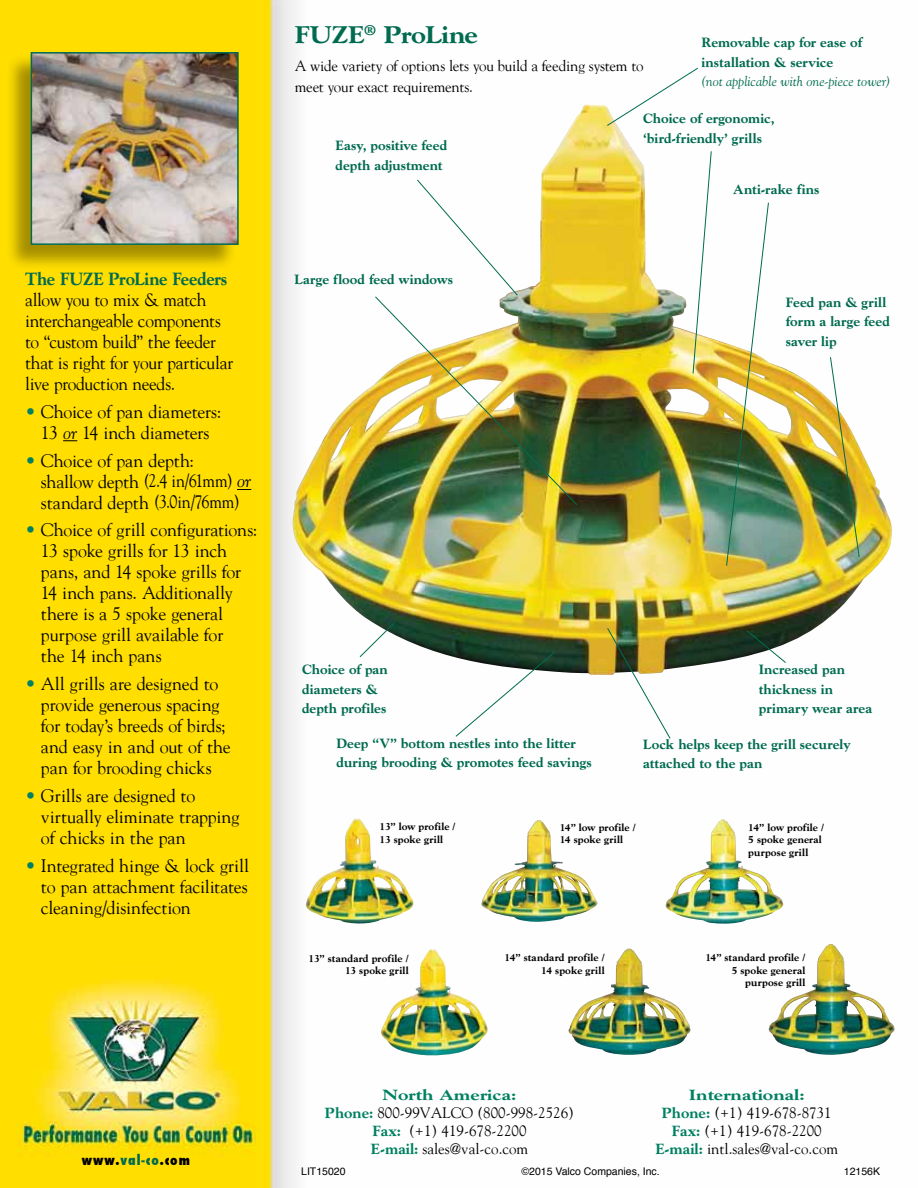
<style>
.page{position:relative;width:918px;height:1188px;background:#fff}
.page>*{position:absolute;margin:0;border:0;box-sizing:border-box;transform-origin:0 0}
.t1{font:800 24.45px "Goudy";letter-spacing:-.02em;color:#006b50;scale:1.1 1}
.t2{font:18px/21px "Goudy";letter-spacing:-.01em;color:#000}
.t3{font:800 18px "Goudy";letter-spacing:-.01em;color:#006b50;scale:.93 1}
.t4{font:15px/18px "Goudy";color:#000;text-align:center}
.t5{font:800 13.65px/19.5px "Goudy";color:#006b50}
.t6{font:italic 13.65px "Goudy";letter-spacing:.005em;color:#006b50}
.t7{font:800 condensed 13.5px "Futura";letter-spacing:.07em;color:#000}
.t8{font:10.5px "Helvetica";color:#000}
.t9{font:800 10.35px/12.1px "Goudy";letter-spacing:.01em;color:#000}
.s1{color:#008061}
.s2{font-style:italic}
.s3{color:#006b50}
.s4{font-weight:800;color:#008061}
</style>
<div class="page">
<img style="left:0;top:0;width:784px;height:1188px">
<img style="left:290px;top:105px;width:602px;height:570px">
<svg style="left:63px;top:440px;width:14px;height:1px"></svg>
<svg style="left:237px;top:489px;width:14px;height:1px"></svg>
<div style="left:5px;top:54px;width:232px;height:216px;background:#000;opacity:.36"></div>
<img style="left:34px;top:55px;width:202px;height:187px">
<div style="left:31px;top:52px;width:208px;height:193px;border:2px solid #006b50"></div>
<svg style="left:359px;top:622px;width:36px;height:36px"></svg>
<svg style="left:455px;top:651px;width:101px;height:87px"></svg>
<img style="left:374px;top:179px;width:204px;height:327px">
<svg style="left:606px;top:67px;width:93px;height:60px"></svg>
<svg style="left:692px;top:150px;width:20px;height:225px"></svg>
<img style="left:829px;top:356px;width:31px;height:202px">
<img style="left:726px;top:202px;width:44px;height:365px">
<svg style="left:746px;top:629px;width:41px;height:35px"></svg>
<img style="left:606px;top:627px;width:65px;height:113px">
<img style="left:306px;top:819px;width:108px;height:105px">
<img style="left:481px;top:820px;width:116px;height:102px">
<img style="left:665px;top:819px;width:118px;height:105px">
<img style="left:381px;top:949px;width:107px;height:108px">
<img style="left:568px;top:949px;width:123px;height:106px">
<img style="left:769px;top:944px;width:126px;height:111px">
<p class="t3" style="left:25px;top:268px;width:219px">The FUZE ProLine Feeders</p>
<p class="t2" style="left:25px;top:289px;width:210px">allow you to mix &amp; match interchangeable components to “custom build” the feeder that is right for your particular live production needs.</p>
<p class="t2" style="left:25px;top:401px;width:198px;text-align:center"><span class="s1">•</span> Choice of pan diameters:<br>13 <span class="s2">or</span> 14 inch diameters</p>
<p class="t2" style="left:41px;top:449px;width:212px;text-indent:-16px"><span class="s1">•</span> Choice of pan depth: shallow depth (2.4 in/61mm) <span class="s2">or </span>standard depth (3.0in/76mm)</p>
<p class="t2" style="left:41px;top:519px;width:218px;text-indent:-16px"><span class="s1">•</span> Choice of grill configurations:<br>13 spoke grills for 13 inch pans, and 14 spoke grills for<br>14 inch pans. Additionally there is a 5 spoke general purpose grill available for<br>the 14 inch pans</p>
<p class="t2" style="left:41px;top:673px;width:191px;text-indent:-16px"><span class="s1">•</span> All grills are designed to provide generous spacing for today’s breeds of birds; and easy in and out of the pan for brooding chicks</p>
<p class="t2" style="left:41px;top:785px;width:200px;text-indent:-16px"><span class="s1">•</span> Grills are designed to virtually eliminate trapping of chicks in the pan</p>
<p class="t2" style="left:41px;top:854px;width:210px;text-align:justify;text-indent:-16px"><span class="s1">•</span> Integrated hinge &amp; lock grill to pan attachment facilitates cleaning/disinfection</p>
<h1 class="t1" style="left:295px;top:20px;width:168px">FUZE<sup>®</sup> ProLine</h1>
<p class="t4" style="left:295px;top:55px;width:350px;line-height:21px;text-align:left">A wide variety of options lets you build a feeding system to meet your exact requirements.</p>
<p class="t5" style="left:702px;top:33px;width:162px">Removable cap for ease of installation &amp; service</p>
<p class="t6" style="left:702px;top:73px;width:191px">(not applicable with one-piece tower)</p>
<p class="t5" style="left:643px;top:109px;width:133px">Choice of ergonomic, ‘bird-friendly’ grills</p>
<p class="t5" style="left:336px;top:136px;width:113px">Easy, positive feed depth adjustment</p>
<p class="t5" style="left:295px;top:269px;width:160px">Large flood feed windows</p>
<p class="t5" style="left:733px;top:180px;width:88px">Anti-rake fins</p>
<p class="t5" style="left:786px;top:292px;width:106px">Feed pan &amp; grill form a large feed saver lip</p>
<p class="t5" style="left:302px;top:660px;width:87px">Choice of pan diameters &amp; depth profiles</p>
<p class="t5" style="left:337px;top:734px;width:257px">Deep “V” bottom nestles into the litter during brooding &amp; promotes feed savings</p>
<p class="t5" style="left:759px;top:660px;width:115px">Increased pan thickness in primary wear area</p>
<p class="t5" style="left:643px;top:735px;width:209px">Lock helps keep the grill securely attached to the pan</p>
<p class="t9" style="left:380px;top:821px;width:77px">13” low profile /<br>13 spoke grill</p>
<p class="t9" style="left:560px;top:822px;width:77px">14” low profile /<br>14 spoke grill</p>
<p class="t9" style="left:748px;top:822px;width:77px">14” low profile /<br>5 spoke general purpose grill</p>
<p class="t9" style="left:309px;top:953px;width:102px;text-align:right">13” standard profile /<br>13 spoke grill</p>
<p class="t9" style="left:505px;top:952px;width:101px;text-align:right">14” standard profile /<br>14 spoke grill</p>
<p class="t9" style="left:705px;top:952px;width:101px;text-align:right">14” standard profile /<br>5 spoke general purpose grill</p>
<p class="t7" style="left:82px;top:1150px;width:110px">www.<span class="s3">val-co</span>.com</p>
<p class="t4" style="left:325px;top:1085px;width:251px"><span class="s4">North America:<br>Phone:</span> 800-99VALCO (800-998-2526)<br><span class="s4">Fax:</span> (+1) 419-678-2200<br><span class="s4">E-mail:</span> sales@val-co.com</p>
<p class="t4" style="left:655px;top:1085px;width:184px"><span class="s4">International:<br>Phone:</span> (+1) 419-678-8731<br><span class="s4">Fax:</span> (+1) 419-678-2200<br><span class="s4">E-mail:</span> intl.sales@val-co.com</p>
<p class="t8" style="left:301px;top:1163px;width:46px">LIT15020</p>
<p class="t8" style="left:522px;top:1163px;width:140px">©2015 Valco Companies, Inc.</p>
<p class="t8" style="left:844px;top:1163px;width:38px">12156K</p>
</div>
